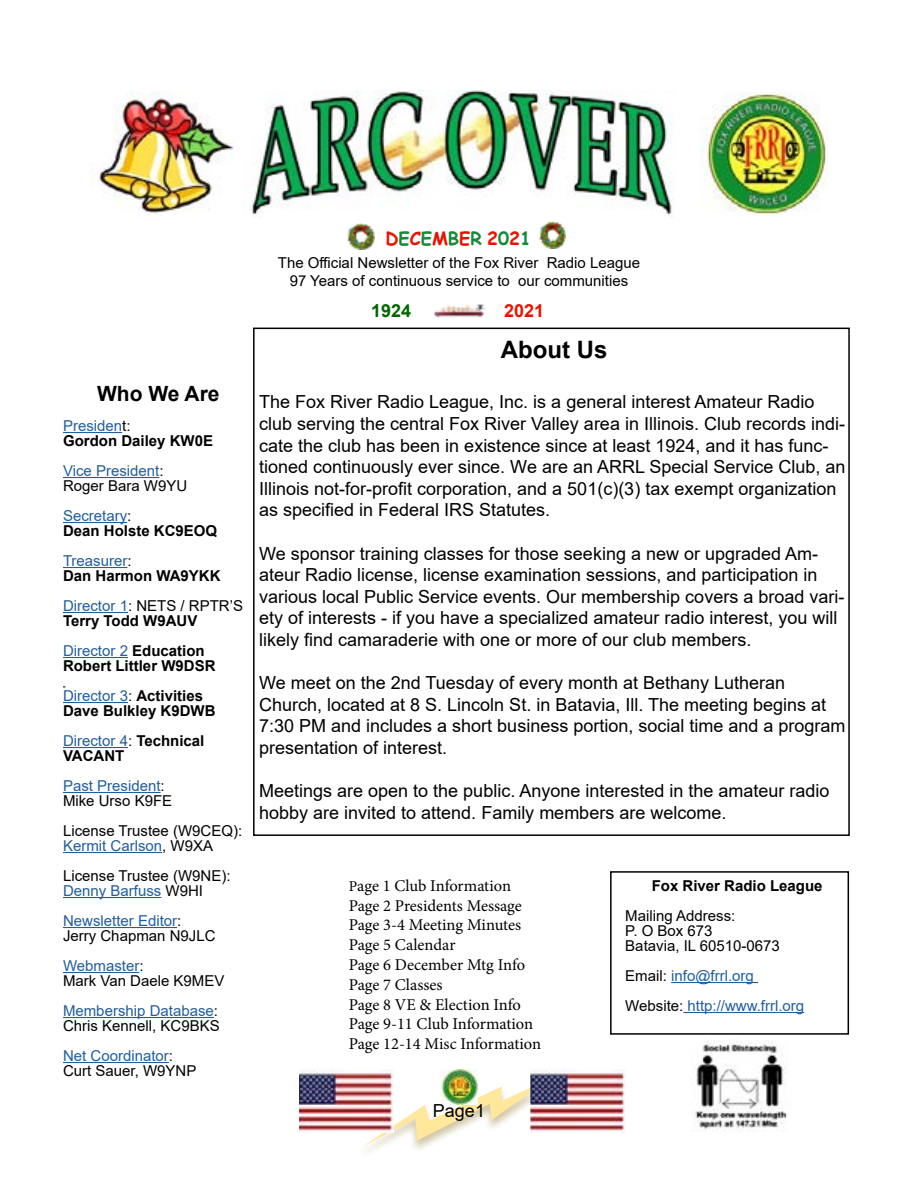
<style>
.page{position:relative;width:918px;height:1188px;background:#fff}
.page>*{position:absolute;margin:0;border:0;box-sizing:border-box;transform-origin:0 0}
.t1{font:700 24px "Arial";color:#000}
.t2{font:700 21px "Arial";color:#000}
.t3{font:18px/21.6px "Arial";color:#000}
.t4{font:700 18px "Comic Sans MS";color:#e71401}
.t5{font:700 18px "Arial";color:#060}
.t6{font:700 18px "Arial";color:#e71401}
.t7{font:16.5px/19.8px "Minion Pro";letter-spacing:-.005em;color:#000}
.t8{font:15px/15px "Arial";color:#000}
.t9{font:700 15px/15px "Arial";color:#000}
.t10{font:15px/15px "Arial";color:#215e9e}
.s1{font-weight:400;color:#215e9e}
.s2{font-weight:400}
.s3{color:#215e9e}
.s4{color:#000}
.s5{color:#148b3b}
.s6{font-size:15px}
</style>
<div class="page">
<svg style="left:363px;top:1080px;width:168px;height:67px"></svg>
<img style="left:441px;top:1070px;width:36px;height:34px">
<img style="left:129px;top:90px;width:545px;height:128px">
<img style="left:700px;top:92px;width:128px;height:124px">
<img style="left:90px;top:92px;width:128px;height:124px">
<hr style="left:63px;top:432px;width:59px;height:1px;background:#215e9e">
<hr style="left:63px;top:477px;width:96px;height:1px;background:#215e9e">
<hr style="left:63px;top:522px;width:64px;height:1px;background:#215e9e">
<hr style="left:63px;top:567px;width:64px;height:1px;background:#215e9e">
<hr style="left:63px;top:612px;width:65px;height:1px;background:#215e9e">
<hr style="left:63px;top:657px;width:65px;height:1px;background:#215e9e">
<hr style="left:63px;top:702px;width:65px;height:1px;background:#215e9e">
<hr style="left:63px;top:747px;width:65px;height:1px;background:#215e9e">
<hr style="left:63px;top:792px;width:98px;height:1px;background:#215e9e">
<hr style="left:63px;top:852px;width:99px;height:1px;background:#215e9e">
<hr style="left:63px;top:897px;width:98px;height:1px;background:#215e9e">
<hr style="left:63px;top:927px;width:114px;height:1px;background:#215e9e">
<hr style="left:63px;top:972px;width:76px;height:1px;background:#215e9e">
<hr style="left:63px;top:1017px;width:151px;height:1px;background:#215e9e">
<hr style="left:63px;top:1062px;width:106px;height:1px;background:#215e9e">
<img style="left:434px;top:304px;width:51px;height:13px">
<div style="left:253px;top:328px;width:597px;height:508px;border:2px solid #000"></div>
<img style="left:299px;top:1070px;width:95px;height:63px">
<img style="left:531px;top:1070px;width:94px;height:63px">
<div style="left:610px;top:871px;width:239px;height:164px;border:2px solid #000"></div>
<hr style="left:671px;top:982px;width:87px;height:1px;background:#215e9e">
<hr style="left:683px;top:1012px;width:121px;height:1px;background:#215e9e">
<img style="left:695px;top:1041px;width:92px;height:91px">
<img style="left:347px;top:223px;width:27px;height:27px">
<img style="left:539px;top:222px;width:27px;height:26px">
<p class="t2" style="left:97px;top:379px;width:124px">Who We Are</p>
<p class="t9" style="left:63px;top:418px;width:152px"><span class="s1">Presiden</span><span class="s2">t:<br></span>Gordon Dailey KW0E</p>
<p class="t8" style="left:63px;top:463px;width:126px"><span class="s3">Vice President</span>:<br>Roger Bara W9YU</p>
<p class="t9" style="left:63px;top:508px;width:156px"><span class="s1">Secretary</span><span class="s2">:<br></span>Dean Holste KC9EOQ</p>
<p class="t9" style="left:63px;top:553px;width:159px"><span class="s1">Treasurer</span><span class="s2">:<br></span>Dan Harmon WA9YKK</p>
<p class="t9" style="left:63px;top:598px;width:182px"><span class="s1">Director 1</span><span class="s2">: NETS / RPTR’S<br></span>Terry Todd W9AUV</p>
<p class="t9" style="left:63px;top:643px;width:154px"><span class="s1">Director 2</span> Education<br>Robert Littler W9DSR</p>
<p class="t9" style="left:63px;top:688px;width:154px"><span class="s1">Director 3</span><span class="s2">:</span> Activities<br>Dave Bulkley K9DWB</p>
<p class="t9" style="left:63px;top:733px;width:143px"><span class="s1">Director 4</span><span class="s2">:</span> Technical<br>VACANT</p>
<p class="t10" style="left:63px;top:778px;width:111px">Past President<span class="s4">:<br>Mike Urso K9FE</span></p>
<p class="t8" style="left:63px;top:823px;width:181px">License Trustee (W9CEQ):<br><span class="s3">Kermit Carlson</span>, W9XA</p>
<p class="t8" style="left:63px;top:868px;width:169px">License Trustee (W9NE):<br><span class="s3">Denny Barfuss</span> W9HI</p>
<p class="t8" style="left:63px;top:913px;width:154px"><span class="s3">Newsletter Editor</span>:<br>Jerry Chapman N9JLC</p>
<p class="t8" style="left:63px;top:958px;width:163px"><span class="s3">Webmaster</span>:<br>Mark Van Daele K9MEV</p>
<p class="t8" style="left:63px;top:1003px;width:158px"><span class="s3">Membership Database</span>:<br>Chris Kennell, KC9BKS</p>
<p class="t8" style="left:63px;top:1048px;width:135px"><span class="s3">Net Coordinator</span>:<br>Curt Sauer, W9YNP</p>
<p class="t4" style="left:385px;top:225px;width:147px">D<span class="s5">E</span>C<span class="s5">E</span>M<span class="s5">B</span>E<span class="s5">R</span> 2<span class="s5">0</span>2<span class="s5">1</span></p>
<p class="t8" style="left:278px;top:254px;width:364px;line-height:18px;text-align:center">The Official Newsletter of the Fox River Radio League<br>97 Years of continuous service to our communities</p>
<p class="t5" style="left:371px;top:298px;width:42px">1924</p>
<p class="t6" style="left:504px;top:298px;width:42px">2021</p>
<h1 class="t1" style="left:501px;top:333px;width:108px">About Us</h1>
<p class="t3" style="left:259px;top:391px;width:588px">The Fox River Radio League, Inc. is a general interest Amateur Radio club serving the central Fox River Valley area in Illinois. Club records indi&shy;cate the club has been in existence since at least 1924, and it has func&shy;tioned continuously ever since. We are an ARRL Special Service Club, an Illinois not-for-profit corporation, and a 501(c)(3) tax exempt organization as specified in Federal IRS Statutes.</p>
<p class="t3" style="left:259px;top:542px;width:587px">We sponsor training classes for those seeking a new or upgraded Am&shy;ateur Radio license, license examination sessions, and participation in various local Public Service events. Our membership covers a broad vari&shy;ety of interests - if you have a specialized amateur radio interest, you will likely find camaraderie with one or more of our club members.</p>
<p class="t3" style="left:259px;top:672px;width:588px">We meet on the 2nd Tuesday of every month at Bethany Lutheran Church, located at 8 S. Lincoln St. in Batavia, Ill. The meeting begins at 7:30 PM and includes a short business portion, social time and a program presentation of interest.</p>
<p class="t3" style="left:259px;top:780px;width:572px">Meetings are open to the public. Anyone interested in the amateur radio hobby are invited to attend. Family members are welcome.</p>
<p class="t7" style="left:349px;top:876px;width:194px"><span class="s6">P</span>age 1 Club Information<br>Page 2 Presidents Message<br>Page 3-4 Meeting Minutes<br>Page 5 Calendar<br>Page 6 December Mtg Info<br>Page 7 Classes<br>Page 8 VE &amp; Election Info<br>Page 9-11 Club Information<br>Page 12-14 Misc Information</p>
<p class="t9" style="left:652px;top:878px;width:172px">Fox River Radio League</p>
<p class="t8" style="left:625px;top:908px;width:156px">Mailing Address:<br>P. O Box 673<br>Batavia, IL 60510-0673</p>
<p class="t10" style="left:625px;top:961px;width:180px;line-height:30px"><span class="s4">Email:</span> info@frrl.org<br><span class="s4">Website:</span> http://www.frrl.org</p>
<p class="t3" style="left:433px;top:1100px;width:54px">Page1</p>
</div>
